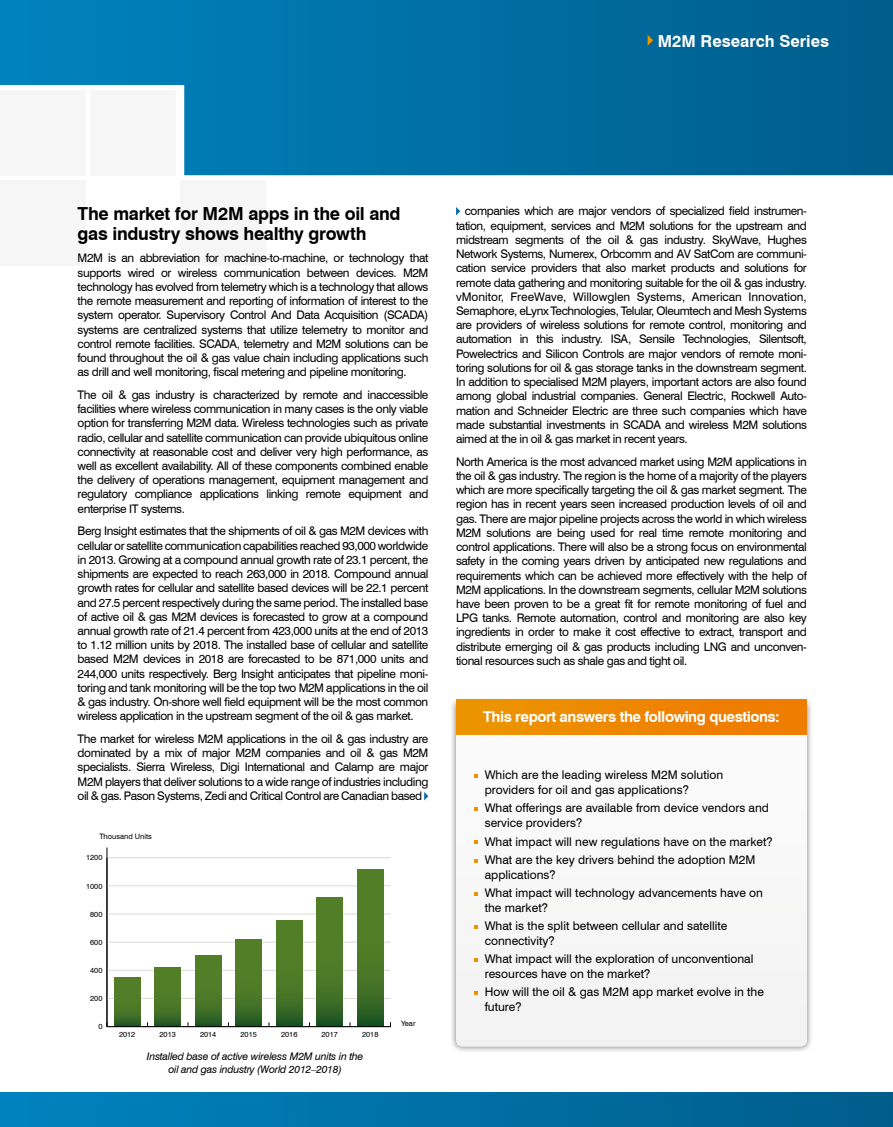
<style>
.page{position:relative;width:893px;height:1127px;background:#fff}
.page>*{position:absolute;margin:0;border:0;box-sizing:border-box;transform-origin:0 0}
.t1{font:700 18px/19.5px "Swiss 721 BT";letter-spacing:-.015em;color:#000}
.t2{font:700 16.5px "Swiss 721 BT";color:#fff}
.t3{font:700 15px "Swiss 721 BT";letter-spacing:-.03em;color:#fff}
.t4{font:12px/18.6px "Swiss 721 BT";color:#000}
.t5{font:11.85px/14.2px "Swiss 721 BT";letter-spacing:-.035em;color:#000;text-align:justify}
.t6{font:italic 10.5px/12.6px "Swiss 721 BT";letter-spacing:-.02em;color:#000;text-align:center}
.t7{font:7.5px "Swiss 721 BT";color:#000}
</style>
<div class="page">
<svg style="left:0;top:0;width:893px;height:175px;background:#0370a4"></svg>
<div style="left:0;top:1093px;width:893px;height:34px;background:linear-gradient(to right,#0083bf,#005d8b)"></div>
<div style="left:180px;top:180px;width:85px;height:85px;background:#f6f6f6"></div>
<div style="left:90px;top:90px;width:85px;height:85px;background:#f6f6f6"></div>
<div style="left:0;top:90px;width:85px;height:85px;background:#f6f6f6"></div>
<div style="left:0;top:180px;width:85px;height:85px;background:#f6f6f6"></div>
<div style="left:449px;top:698px;width:364px;height:355px;background:#000;opacity:.5"></div>
<svg style="left:456px;top:734px;width:351px;height:312px"></svg>
<div style="left:456px;top:699px;width:351px;height:35px;background:linear-gradient(to right,#ec9500,#f07900)"></div>
<svg style="left:648px;top:35px;width:5px;height:11px"></svg>
<svg style="left:424px;top:792px;width:4px;height:8px"></svg>
<svg style="left:456px;top:207px;width:4px;height:8px"></svg>
<svg style="left:474px;top:774px;width:3px;height:4px"></svg>
<svg style="left:474px;top:807px;width:3px;height:4px"></svg>
<svg style="left:474px;top:840px;width:3px;height:4px"></svg>
<svg style="left:474px;top:859px;width:3px;height:4px"></svg>
<svg style="left:474px;top:892px;width:3px;height:4px"></svg>
<svg style="left:474px;top:925px;width:3px;height:4px"></svg>
<svg style="left:474px;top:958px;width:3px;height:4px"></svg>
<svg style="left:474px;top:991px;width:3px;height:4px"></svg>
<svg style="left:106px;top:847px;width:285px;height:180px"></svg>
<h2 class="t2" style="left:658px;top:29px;width:173px">M2M Research Series</h2>
<h1 class="t1" style="left:78px;top:203px;width:325px">The market for M2M apps in the oil and gas industry shows healthy growth</h1>
<p class="t5" style="left:78px;top:251px;width:352px">M2M is an abbreviation for machine-to-machine, or technology that supports wired or wireless communication between devices. M2M technology has evolved from telemetry which is a technology that allows the remote measurement and reporting of information of interest to the system operator. Supervisory Control And Data Acquisition (SCADA) systems are centralized systems that utilize telemetry to monitor and control remote facilities. SCADA, telemetry and M2M solutions can be found throughout the oil &amp; gas value chain including applications such as drill and well monitoring, fiscal metering and pipeline monitoring.</p>
<p class="t5" style="left:78px;top:387px;width:352px">The oil &amp; gas industry is characterized by remote and inaccessible facilities where wireless communication in many cases is the only viable option for transferring M2M data. Wireless technologies such as private radio, cellular and satellite communication can provide ubiquitous online connectivity at reasonable cost and deliver very high performance, as well as excellent availability. All of these components combined enable the delivery of operations management, equipment management and regulatory compliance applications linking remote equipment and enterprise IT systems.</p>
<p class="t5" style="left:78px;top:524px;width:352px">Berg Insight estimates that the shipments of oil &amp; gas M2M devices with cellular or satellite communication capabilities reached 93,000 worldwide in 2013. Growing at a compound annual growth rate of 23.1 percent, the shipments are expected to reach 263,000 in 2018. Compound annual growth rates for cellular and satellite based devices will be 22.1 percent and 27.5 percent respectively during the same period. The installed base of active oil &amp; gas M2M devices is forecasted to grow at a compound annual growth rate of 21.4 percent from 423,000 units at the end of 2013 to 1.12 million units by 2018. The installed base of cellular and satellite based M2M devices in 2018 are forecasted to be 871,000 units and 244,000 units respectively. Berg Insight anticipates that pipeline moni&shy;toring and tank monitoring will be the top two M2M applications in the oil &amp; gas industry. On-shore well field equipment will be the most common wireless application in the upstream segment of the oil &amp; gas market.</p>
<p class="t5" style="left:78px;top:731px;width:352px">The market for wireless M2M applications in the oil &amp; gas industry are dominated by a mix of major M2M companies and oil &amp; gas M2M specialists. Sierra Wireless, Digi International and Calamp are major M2M players that deliver solutions to a wide range of industries including oil &amp; gas. Pason Systems, Zedi and Critical Control are Canadian based</p>
<p class="t7" style="left:99px;top:832px;width:54px">Thousand Units</p>
<p class="t7" style="left:86px;top:853px;width:18px">1200</p>
<p class="t7" style="left:86px;top:881px;width:18px">1000</p>
<p class="t7" style="left:90px;top:909px;width:14px">800</p>
<p class="t7" style="left:90px;top:938px;width:14px">600</p>
<p class="t7" style="left:90px;top:966px;width:14px">400</p>
<p class="t7" style="left:90px;top:994px;width:14px">200</p>
<p class="t7" style="left:98px;top:1022px;width:6px">0</p>
<p class="t7" style="left:119px;top:1030px;width:18px">2012</p>
<p class="t7" style="left:159px;top:1030px;width:18px">2013</p>
<p class="t7" style="left:200px;top:1030px;width:18px">2014</p>
<p class="t7" style="left:241px;top:1030px;width:18px">2015</p>
<p class="t7" style="left:281px;top:1030px;width:18px">2016</p>
<p class="t7" style="left:322px;top:1030px;width:18px">2017</p>
<p class="t7" style="left:362px;top:1030px;width:18px">2018</p>
<p class="t6" style="left:147px;top:1049px;width:218px">Installed base of active wireless M2M units in the oil and gas industry (World 2012–2018)</p>
<p class="t7" style="left:401px;top:1018px;width:16px">Year</p>
<p class="t5" style="left:456px;top:204px;width:352px;text-indent:9px">companies which are major vendors of specialized field instrumen&shy;tation, equipment, services and M2M solutions for the upstream and midstream segments of the oil &amp; gas industry. SkyWave, Hughes Network Systems, Numerex, Orbcomm and AV SatCom are communi&shy;cation service providers that also market products and solutions for remote data gathering and monitoring suitable for the oil &amp; gas industry. vMonitor, FreeWave, Willowglen Systems, American Innovation, Semaphore, eLynx Technologies, Telular, Oleumtech and Mesh Systems are providers of wireless solutions for remote control, monitoring and automation in this industry. ISA, Sensile Technologies, Silentsoft, Powelectrics and Silicon Controls are major vendors of remote moni&shy;toring solutions for oil &amp; gas storage tanks in the downstream segment.<br>In addition to specialised M2M players, important actors are also found among global industrial companies. General Electric, Rockwell Auto&shy;mation and Schneider Electric are three such companies which have made substantial investments in SCADA and wireless M2M solutions aimed at the in oil &amp; gas market in recent years.</p>
<p class="t5" style="left:456px;top:454px;width:352px">North America is the most advanced market using M2M applications in the oil &amp; gas industry. The region is the home of a majority of the players which are more specifically targeting the oil &amp; gas market segment. The region has in recent years seen increased production levels of oil and gas. There are major pipeline projects across the world in which wireless M2M solutions are being used for real time remote monitoring and control applications. There will also be a strong focus on environmental safety in the coming years driven by anticipated new regulations and requirements which can be achieved more effectively with the help of M2M applications. In the downstream segments, cellular M2M solutions have been proven to be a great fit for remote monitoring of fuel and LPG tanks. Remote automation, control and monitoring are also key ingredients in order to make it cost effective to extract, transport and distribute emerging oil &amp; gas products including LNG and unconven&shy;tional resources such as shale gas and tight oil.</p>
<p class="t3" style="left:483px;top:706px;width:298px">This report answers the following questions:</p>
<p class="t4" style="left:485px;top:767px;width:240px;line-height:14.4px">Which are the leading wireless M2M solution providers for oil and gas applications?</p>
<p class="t4" style="left:485px;top:800px;width:286px;line-height:14.4px">What offerings are available from device vendors and service providers?</p>
<p class="t4" style="left:485px;top:831px;width:290px">What impact will new regulations have on the market?<br>What are the key drivers behind the adoption M2M</p>
<p class="t4" style="left:485px;top:864px;width:280px">applications?<br>What impact will technology advancements have on</p>
<p class="t4" style="left:485px;top:897px;width:244px">the market?<br>What is the split between cellular and satellite</p>
<p class="t4" style="left:485px;top:931px;width:270px">connectivity?<br>What impact will the exploration of unconventional</p>
<p class="t4" style="left:485px;top:964px;width:281px">resources have on the market?<br>How will the oil &amp; gas M2M app market evolve in the</p>
<p class="t4" style="left:485px;top:997px;width:39px">future?</p>
</div>
